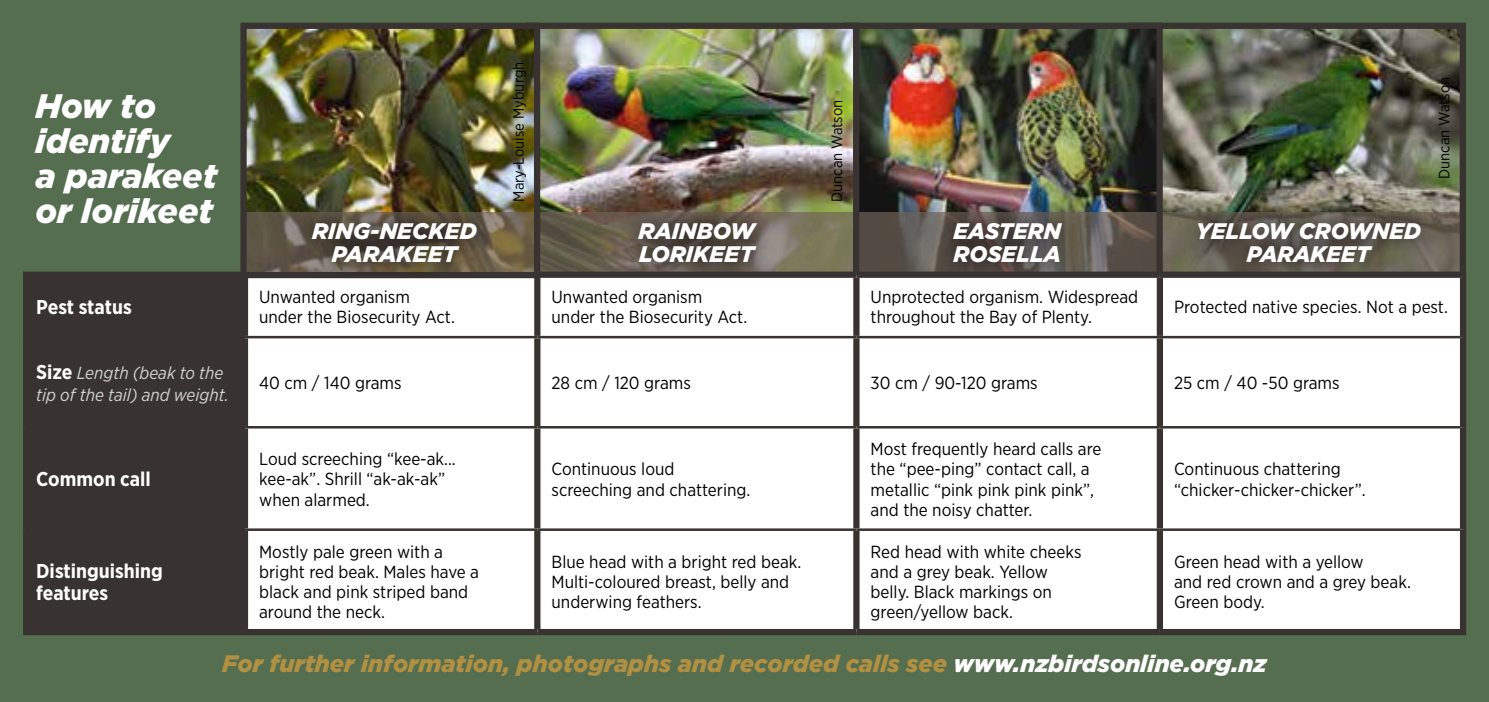
<style>
.page{position:relative;width:1489px;height:702px;background:#fff}
.page>*{position:absolute;margin:0;border:0;box-sizing:border-box;transform-origin:0 0}
.t1{font:italic 900 34px/35px "Gotham";color:#fff}
.t2{font:italic 900 23.75px "Gotham";color:#b29042}
.t3{font:italic 900 22.5px/22.5px "Gotham";color:#fff}
.t4{font:700 20px/22.5px "Gotham Narrow";color:#fff}
.t5{font:17.5px/20px "Gotham Narrow";color:#000}
.t6{font:italic 17.5px/22.5px "Gotham Narrow";color:#ccd4ca}
.t7{font:15px "Gotham Narrow";color:#000}
.s1{font-weight:700;font-style:normal;font-size:20px;color:#fff}
.s2{color:#fff}
</style>
<div class="page">
<div style="left:0;top:0;width:1488px;height:702px;background:#556e4f"></div>
<img style="left:1162px;top:30px;width:296px;height:182px">
<svg style="left:1162px;top:212px;width:296px;height:59px;background:#6b6457"></svg>
<div style="left:1128px;top:23px;width:337px;height:255px;border:6px solid #383330"></div>
<img style="left:540px;top:30px;width:615px;height:182px">
<svg style="left:859px;top:212px;width:296px;height:59px;background:#5f5852"></svg>
<div style="left:843px;top:23px;width:319px;height:255px;border:6px solid #383330"></div>
<svg style="left:540px;top:212px;width:312px;height:59px;background:#706a54"></svg>
<div style="left:526px;top:23px;width:333px;height:255px;border:6px solid #383330"></div>
<div style="left:620px;top:204px;width:154px;height:78px;background:#000;opacity:.85"></div>
<div style="left:935px;top:204px;width:145px;height:78px;background:#000;opacity:.85"></div>
<div style="left:1180px;top:204px;width:258px;height:78px;background:#000;opacity:.85"></div>
<div style="left:29px;top:278px;width:213px;height:351px;background:#383330"></div>
<div style="left:248px;top:278px;width:1211px;height:351px;background:#fff"></div>
<div style="left:23px;top:271px;width:222px;height:7px;background:#383330"></div>
<div style="left:23px;top:278px;width:6px;height:59px;background:#383330"></div>
<div style="left:242px;top:278px;width:6px;height:58px;background:#383330"></div>
<div style="left:537px;top:271px;width:319px;height:7px;background:#383330"></div>
<div style="left:534px;top:278px;width:6px;height:58px;background:#383330"></div>
<div style="left:856px;top:271px;width:303px;height:7px;background:#383330"></div>
<div style="left:853px;top:278px;width:6px;height:58px;background:#383330"></div>
<div style="left:1159px;top:271px;width:306px;height:7px;background:#383330"></div>
<div style="left:1156px;top:278px;width:6px;height:58px;background:#383330"></div>
<div style="left:1459px;top:278px;width:6px;height:59px;background:#383330"></div>
<div style="left:23px;top:337px;width:6px;height:90px;background:#383330"></div>
<div style="left:242px;top:338px;width:6px;height:88px;background:#383330"></div>
<div style="left:534px;top:338px;width:6px;height:88px;background:#383330"></div>
<div style="left:853px;top:338px;width:6px;height:88px;background:#383330"></div>
<div style="left:1156px;top:338px;width:6px;height:88px;background:#383330"></div>
<div style="left:1459px;top:337px;width:6px;height:90px;background:#383330"></div>
<div style="left:23px;top:427px;width:6px;height:102px;background:#383330"></div>
<div style="left:242px;top:428px;width:6px;height:100px;background:#383330"></div>
<div style="left:534px;top:428px;width:6px;height:100px;background:#383330"></div>
<div style="left:853px;top:428px;width:6px;height:100px;background:#383330"></div>
<div style="left:1156px;top:428px;width:6px;height:100px;background:#383330"></div>
<div style="left:1459px;top:427px;width:6px;height:102px;background:#383330"></div>
<div style="left:23px;top:529px;width:6px;height:100px;background:#383330"></div>
<div style="left:242px;top:531px;width:6px;height:98px;background:#383330"></div>
<div style="left:534px;top:531px;width:6px;height:98px;background:#383330"></div>
<div style="left:853px;top:531px;width:6px;height:98px;background:#383330"></div>
<div style="left:1156px;top:531px;width:6px;height:98px;background:#383330"></div>
<div style="left:1459px;top:529px;width:6px;height:100px;background:#383330"></div>
<div style="left:23px;top:629px;width:222px;height:6px;background:#383330"></div>
<div style="left:245px;top:629px;width:292px;height:6px;background:#383330"></div>
<div style="left:537px;top:629px;width:319px;height:6px;background:#383330"></div>
<div style="left:856px;top:629px;width:303px;height:6px;background:#383330"></div>
<div style="left:1159px;top:629px;width:306px;height:6px;background:#383330"></div>
<hr style="left:29px;top:336px;width:216px;height:2px;background:#383330">
<hr style="left:245px;top:336px;width:292px;height:2px;background:#383330">
<hr style="left:537px;top:336px;width:319px;height:2px;background:#383330">
<hr style="left:856px;top:336px;width:303px;height:2px;background:#383330">
<hr style="left:1159px;top:336px;width:300px;height:2px;background:#383330">
<hr style="left:29px;top:426px;width:216px;height:2px;background:#383330">
<hr style="left:245px;top:426px;width:292px;height:2px;background:#383330">
<hr style="left:537px;top:426px;width:319px;height:2px;background:#383330">
<hr style="left:856px;top:426px;width:303px;height:2px;background:#383330">
<hr style="left:1159px;top:426px;width:300px;height:2px;background:#383330">
<hr style="left:29px;top:528px;width:216px;height:3px;background:#383330">
<hr style="left:245px;top:528px;width:292px;height:3px;background:#383330">
<hr style="left:537px;top:528px;width:319px;height:3px;background:#383330">
<hr style="left:856px;top:528px;width:303px;height:3px;background:#383330">
<hr style="left:1159px;top:528px;width:300px;height:3px;background:#383330">
<img style="left:247px;top:30px;width:286px;height:182px">
<svg style="left:247px;top:212px;width:286px;height:59px;background:#6a5f49"></svg>
<div style="left:240px;top:23px;width:300px;height:255px;border:6px solid #383330"></div>
<div style="left:294px;top:204px;width:201px;height:78px;background:#000;opacity:.85"></div>
<h1 class="t1" style="left:35px;top:88px;width:183px">How to identify<br>a parakeet or lorikeet</h1>
<p class="t3" style="left:312px;top:220px;width:166px;text-align:center">RING-NECKED<br>PARAKEET</p>
<p class="t7" style="left:509px;top:202px;width:141px;rotate:-90deg">Mary-Louise Myburgh</p>
<p class="t7" style="left:827px;top:202px;width:103px;rotate:-90deg">Duncan Watson</p>
<p class="t3" style="left:638px;top:220px;width:118px">RAINBOW<br>LORIKEET</p>
<p class="t3" style="left:953px;top:220px;width:109px">EASTERN<br>ROSELLA</p>
<p class="t3" style="left:1195px;top:220px;width:226px;text-align:center">YELLOW CROWNED<br>PARAKEET</p>
<p class="t7" style="left:1434px;top:179px;width:103px;rotate:-90deg">Duncan Watson</p>
<p class="t4" style="left:36px;top:295px;width:97px">Pest status</p>
<p class="t5" style="left:259px;top:286px;width:197px">Unwanted organism under the Biosecurity Act.</p>
<p class="t5" style="left:551px;top:286px;width:197px">Unwanted organism under the Biosecurity Act.</p>
<p class="t5" style="left:870px;top:286px;width:269px">Unprotected organism. Widespread throughout the Bay of Plenty.</p>
<p class="t5" style="left:1173px;top:296px;width:275px">Protected native species. Not a pest.</p>
<p class="t6" style="left:36px;top:361px;width:194px"><span class="s1">Size</span> Length (beak to the tip of the tail) and weight.</p>
<p class="t5" style="left:259px;top:372px;width:144px">40 cm / 140 grams</p>
<p class="t5" style="left:551px;top:372px;width:141px">28 cm / 120 grams</p>
<p class="t5" style="left:870px;top:372px;width:169px">30 cm / 90-120 grams</p>
<p class="t5" style="left:1173px;top:372px;width:167px">25 cm / 40 -50 grams</p>
<p class="t4" style="left:36px;top:468px;width:116px">Common call</p>
<p class="t4" style="left:36px;top:559px;width:128px">Distinguishing features</p>
<p class="t5" style="left:259px;top:449px;width:198px">Loud screeching “kee-ak... kee-ak”. Shrill “ak-ak-ak” when alarmed.</p>
<p class="t5" style="left:551px;top:459px;width:200px">Continuous loud screeching and chattering.</p>
<p class="t5" style="left:870px;top:439px;width:232px">Most frequently heard calls are the “pee-ping” contact call, a metallic “pink pink pink pink”, and the noisy chatter.</p>
<p class="t5" style="left:1173px;top:459px;width:193px">Continuous chattering “chicker-chicker-chicker”.</p>
<p class="t5" style="left:259px;top:541px;width:221px">Mostly pale green with a bright red beak. Males have a black and pink striped band around the neck.</p>
<p class="t5" style="left:551px;top:551px;width:251px">Blue head with a bright red beak.<br>Multi-coloured breast, belly and underwing feathers.</p>
<p class="t5" style="left:870px;top:541px;width:212px">Red head with white cheeks and a grey beak. Yellow belly. Black markings on green/yellow back.</p>
<p class="t5" style="left:1173px;top:551px;width:238px">Green head with a yellow<br>and red crown and a grey beak.<br>Green body.</p>
<h2 class="t2" style="left:222px;top:647px;width:1046px">For further information, photographs and recorded calls see <span class="s2">www.nzbirdsonline.org.nz</span></h2>
</div>
